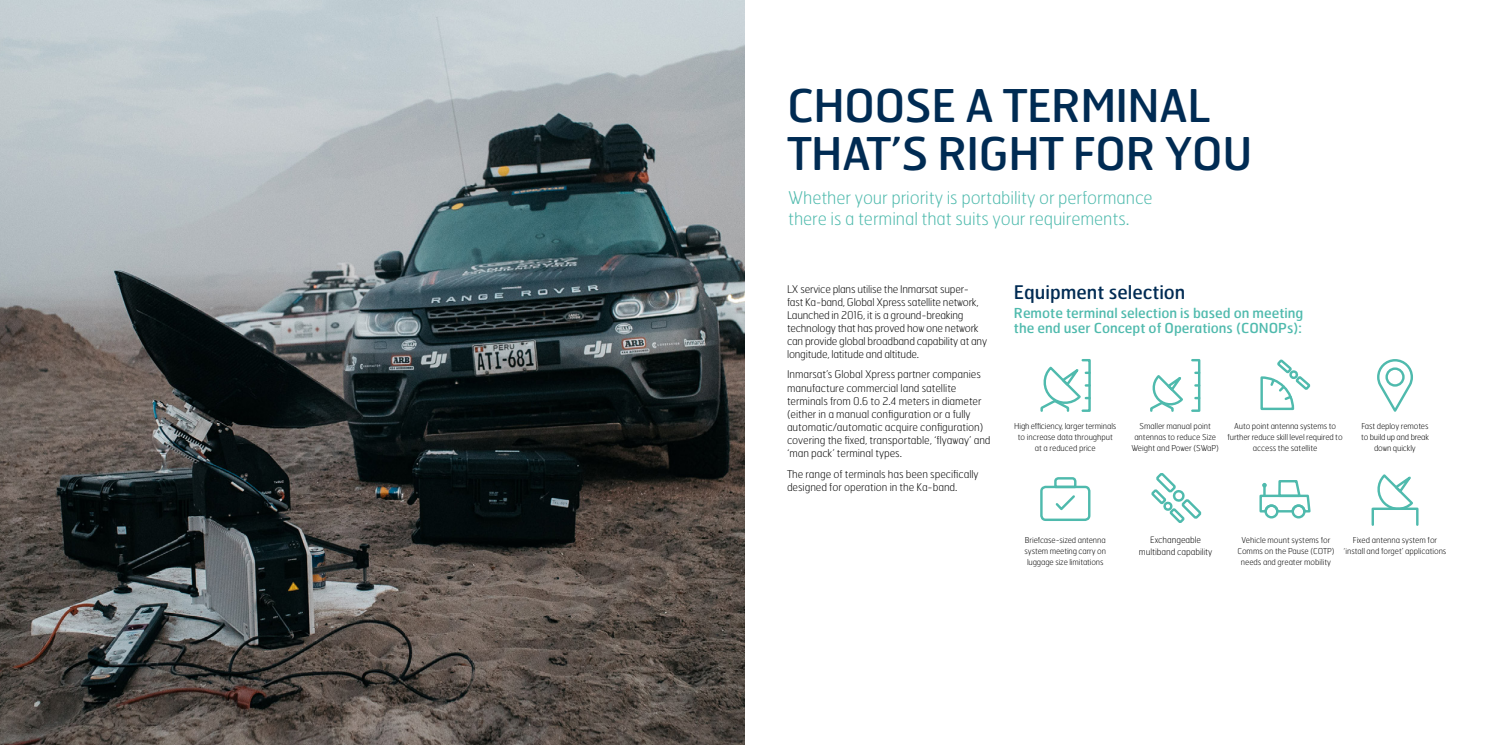
<style>
.page{position:relative;width:1489px;height:745px;background:#fff}
.page>*{position:absolute;margin:0;border:0;box-sizing:border-box;transform-origin:0 0}
._01_Spread_header{font:45px/47.5px "Hermes";letter-spacing:-.015em;color:#002b53}
._04_Service_names{font:18.75px "Hermes";color:#002b53}
._03_Intro_para{font:100 17.5px/21.2px "Hermes";letter-spacing:-.005em;color:#4fbaad}
._04_Service_descript{font:13.75px/15px "Hermes";color:#4fbaad}
._06_Copy{font:100 10.62px/13.1px "Hermes";letter-spacing:-.005em;color:#000}
._06_Copy-2{font:100 8.75px/11.2px "Hermes";letter-spacing:-.005em;color:#000;text-align:center}
._06_Copy-3{font:100 8.12px/11.2px "Hermes";letter-spacing:-.005em;color:#000;text-align:center}
</style>
<div class="page">
<img style="left:0;top:0;width:744px;height:744px">
<div style="left:1081px;top:359px;width:9px;height:52px;border:2px solid #4fbaad"></div>
<svg style="left:1040px;top:364px;width:49px;height:48px"></svg>
<div style="left:1040px;top:485px;width:50px;height:35px;border:2px solid #4fbaad;border-radius:4px"></div>
<svg style="left:1052px;top:477px;width:25px;height:34px"></svg>
<svg style="left:1150px;top:375px;width:33px;height:37px"></svg>
<div style="left:1190px;top:359px;width:10px;height:52px;border:2px solid #4fbaad"></div>
<svg style="left:1195px;top:396px;width:4px;height:3px"></svg>
<svg style="left:1195px;top:371px;width:4px;height:3px"></svg>
<svg style="left:1151px;top:473px;width:51px;height:50px"></svg>
<svg style="left:1260px;top:359px;width:51px;height:52px"></svg>
<div style="left:1264px;top:504px;width:14px;height:14px;border:2px solid #4fbaad;border-radius:50%"></div>
<div style="left:1291px;top:504px;width:14px;height:14px;border:2px solid #4fbaad;border-radius:50%"></div>
<svg style="left:1259px;top:480px;width:52px;height:33px"></svg>
<svg style="left:1377px;top:359px;width:36px;height:53px"></svg>
<div style="left:1385px;top:367px;width:19px;height:19px;border:2px solid #4fbaad;border-radius:50%"></div>
<svg style="left:1377px;top:474px;width:36px;height:33px"></svg>
<div style="left:1371px;top:507px;width:47px;height:18px;border:2px solid #4fbaad"></div>
<p class="_01_Spread_header" style="left:787px;top:81px;width:467px">CHOOSE A TERMINAL<br>THAT’S RIGHT FOR YOU</p>
<p class="_03_Intro_para" style="left:788px;top:186px;width:366px">Whether your priority is portability or performance there is a terminal that suits your requirements.</p>
<p class="_06_Copy" style="left:787px;top:282px;width:202px">LX service plans utilise the Inmarsat super&shy;fast Ka-band, Global Xpress satellite network, Launched in 2016, it is a ground-breaking technology that has proved how one network can provide global broadband capability at any longitude, latitude and altitude.</p>
<p class="_06_Copy" style="left:787px;top:367px;width:205px">Inmarsat’s Global Xpress partner companies manufacture commercial land satellite terminals from 0.6 to 2.4 meters in diameter (either in a manual configuration or a fully automatic/automatic acquire configuration) covering the fixed, transportable, ‘flyaway’ and ‘man pack’ terminal types.</p>
<p class="_06_Copy" style="left:787px;top:466px;width:193px">The range of terminals has been specifically designed for operation in the Ka-band.</p>
<p class="_04_Service_names" style="left:1013px;top:280px;width:173px">Equipment selection</p>
<p class="_04_Service_descript" style="left:1013px;top:305px;width:291px">Remote terminal selection is based on meeting the end user Concept of Operations (CONOPs):</p>
<p class="_06_Copy-3" style="left:1014px;top:419px;width:104px">High efficiency, larger terminals to increase data throughput at a reduced price</p>
<p class="_06_Copy-3" style="left:1131px;top:419px;width:89px">Smaller manual point antennas to reduce Size<br>Weight and Power (SWaP)</p>
<p class="_06_Copy-3" style="left:1227px;top:419px;width:116px">Auto point antenna systems to further reduce skill level required to access the satellite</p>
<p class="_06_Copy-3" style="left:1360px;top:419px;width:69px">Fast deploy remotes to build up and break down quickly</p>
<p class="_06_Copy-3" style="left:1024px;top:533px;width:83px">Briefcase-sized antenna system meeting carry on luggage size limitations</p>
<p class="_06_Copy-2" style="left:1138px;top:534px;width:75px">Exchangeable multiband capability</p>
<p class="_06_Copy-3" style="left:1237px;top:533px;width:99px">Vehicle mount systems for<br>Comms on the Pause (COTP) needs and greater mobility</p>
<p class="_06_Copy-3" style="left:1343px;top:533px;width:104px">Fixed antenna system for ‘install and forget’ applications</p>
</div>
